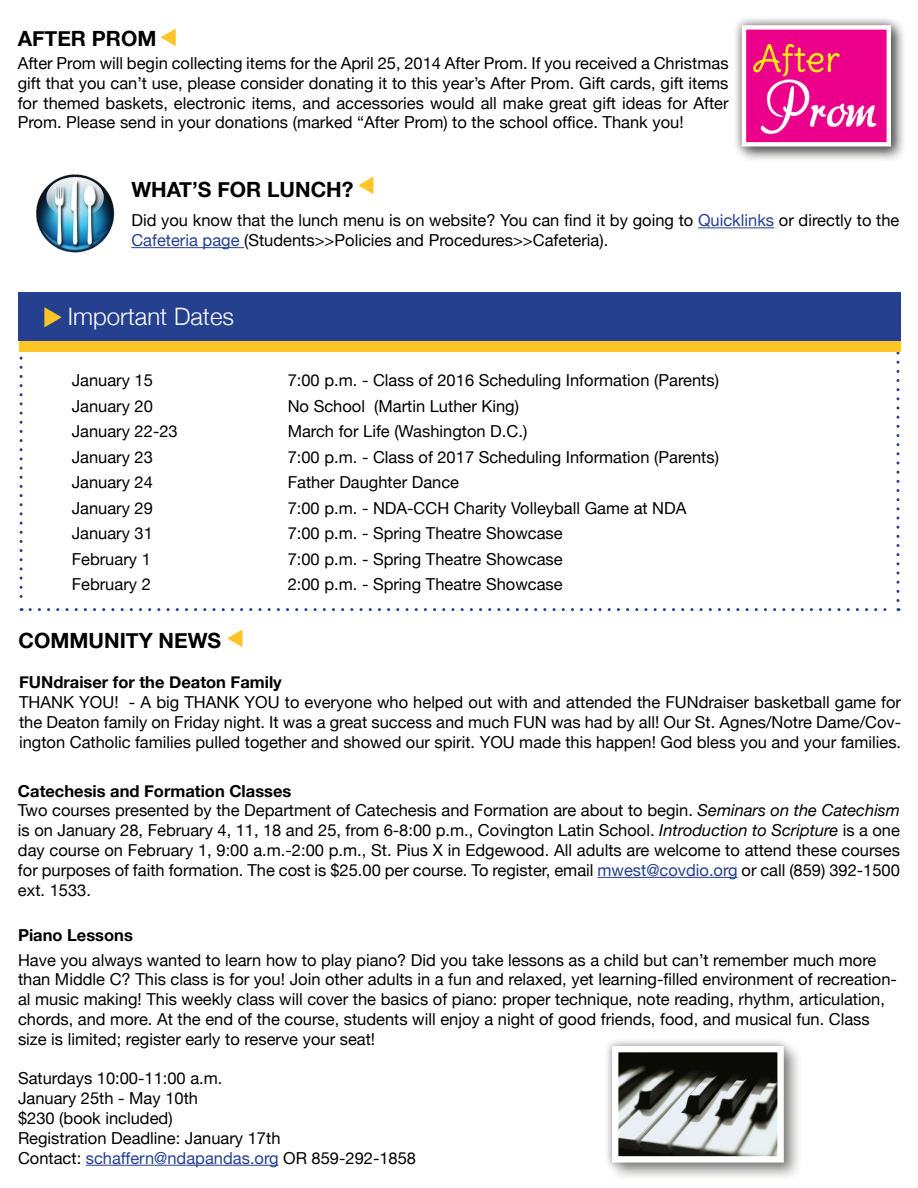
<style>
.page{position:relative;width:918px;height:1188px;background:#fff}
.page>*{position:absolute;margin:0;border:0;box-sizing:border-box;transform-origin:0 0}
.t1{font:300 24px "Helvetica Neue";color:#fff}
.t2{font:24px "Monotype Sorts";color:#ffc425}
.t3{font:700 21px "Helvetica Neue";color:#000}
.t4{font:21px "Monotype Sorts";color:#ffc425}
.t5{font:16.5px/19.8px "Helvetica Neue";color:#000;text-align:justify}
.t6{font:700 16.5px "Helvetica Neue";color:#000}
.t7{font:16.5px "Helvetica Neue";color:#25408f}
.s1{color:#25408f}
.s2{font-style:italic}
.s3{color:#000}
</style>
<div class="page">
<hr style="left:86px;top:1165px;width:193px;height:1px;background:#25408f">
<div style="left:608px;top:1042px;width:195px;height:140px;background:#6b6b69;opacity:.75"></div>
<div style="left:604px;top:1038px;width:188px;height:133px;background:#6b6b69;opacity:.75"></div>
<img style="left:619px;top:1053px;width:158px;height:103px">
<div style="left:612px;top:1046px;width:172px;height:117px;border:6px solid #fff"></div>
<hr style="left:597px;top:877px;width:141px;height:1px;background:#25408f">
<svg style="left:20px;top:356px;width:3px;height:255px"></svg>
<svg style="left:30px;top:608px;width:869px;height:3px"></svg>
<svg style="left:896px;top:352px;width:3px;height:249px"></svg>
<div style="left:18px;top:292px;width:882px;height:49px;background:#25408f"></div>
<div style="left:19px;top:341px;width:881px;height:11px;background:#ffc425"></div>
<hr style="left:698px;top:227px;width:76px;height:1px;background:#25408f">
<hr style="left:131px;top:247px;width:113px;height:1px;background:#25408f">
<img style="left:36px;top:174px;width:79px;height:79px">
<div style="left:735px;top:18px;width:172px;height:144px;background:#000;opacity:.75"></div>
<div style="left:733px;top:16px;width:167px;height:140px;background:#6b6b69;opacity:.75"></div>
<img style="left:747px;top:30px;width:139px;height:112px">
<div style="left:742px;top:25px;width:149px;height:122px;border:4px solid #fff"></div>
<p class="t4" style="left:178px;top:28px;width:20px;rotate:90deg">t</p>
<p class="t3" style="left:18px;top:22px;width:140px">AFTER PROM</p>
<p class="t5" style="left:18px;top:54px;width:712px">After Prom will begin collecting items for the April 25, 2014 After Prom. If you received a Christmas gift that you can’t use, please consider donating it to this year’s After Prom. Gift cards, gift items for themed baskets, electronic items, and accessories would all make great gift ideas for After Prom. Please send in your donations (marked “After Prom) to the school office. Thank you!</p>
<p class="t4" style="left:375px;top:176px;width:20px;rotate:90deg">t</p>
<p class="t3" style="left:131px;top:173px;width:224px">WHAT’S FOR LUNCH?</p>
<p class="t5" style="left:131px;top:211px;width:770px">Did you know that the lunch menu is on website? You can find it by going to <span class="s1">Quicklinks</span> or directly to the<br><span class="s1">Cafeteria page</span> (Students&gt;&gt;Policies and Procedures&gt;&gt;Cafeteria).</p>
<p class="t2" style="left:42px;top:328px;width:23px;rotate:-90deg">t</p>
<p class="t1" style="left:68px;top:297px;width:168px">Important Dates</p>
<p class="t5" style="left:72px;top:372px;width:83px">January 15</p>
<p class="t5" style="left:288px;top:372px;width:433px">7:00 p.m. - Class of 2016 Scheduling Information (Parents)</p>
<p class="t5" style="left:72px;top:397px;width:83px">January 20</p>
<p class="t5" style="left:288px;top:397px;width:233px">No School (Martin Luther King)</p>
<p class="t5" style="left:72px;top:423px;width:108px">January 22-23</p>
<p class="t5" style="left:288px;top:423px;width:241px">March for Life (Washington D.C.)</p>
<p class="t5" style="left:72px;top:448px;width:83px">January 23</p>
<p class="t5" style="left:288px;top:448px;width:433px">7:00 p.m. - Class of 2017 Scheduling Information (Parents)</p>
<p class="t5" style="left:72px;top:474px;width:83px">January 24</p>
<p class="t5" style="left:288px;top:474px;width:173px">Father Daughter Dance</p>
<p class="t5" style="left:72px;top:499px;width:83px">January 29</p>
<p class="t5" style="left:288px;top:499px;width:400px">7:00 p.m. - NDA-CCH Charity Volleyball Game at NDA</p>
<p class="t5" style="left:72px;top:525px;width:83px">January 31</p>
<p class="t5" style="left:288px;top:525px;width:277px">7:00 p.m. - Spring Theatre Showcase</p>
<p class="t5" style="left:72px;top:550px;width:81px">February 1</p>
<p class="t5" style="left:288px;top:550px;width:277px">7:00 p.m. - Spring Theatre Showcase</p>
<p class="t5" style="left:72px;top:576px;width:81px">February 2</p>
<p class="t5" style="left:288px;top:576px;width:277px">2:00 p.m. - Spring Theatre Showcase</p>
<p class="t3" style="left:19px;top:624px;width:204px">COMMUNITY NEWS</p>
<p class="t4" style="left:244px;top:629px;width:20px;rotate:90deg">t</p>
<p class="t6" style="left:19px;top:669px;width:264px">FUNdraiser for the Deaton Family</p>
<p class="t5" style="left:19px;top:693px;width:884px">THANK YOU! - A big THANK YOU to everyone who helped out with and attended the FUNdraiser basketball game for the Deaton family on Friday night. It was a great success and much FUN was had by all! Our St. Agnes/Notre Dame/Cov&shy;ington Catholic families pulled together and showed our spirit. YOU made this happen! God bless you and your families.</p>
<p class="t6" style="left:18px;top:778px;width:275px">Catechesis and Formation Classes</p>
<p class="t5" style="left:18px;top:802px;width:884px">Two courses presented by the Department of Catechesis and Formation are about to begin. <span class="s2">Seminars on the Catechism </span>is on January 28, February 4, 11, 18 and 25, from 6-8:00 p.m., Covington Latin School. <span class="s2">Introduction to Scripture</span> is a one day course on February 1, 9:00 a.m.-2:00 p.m., St. Pius X in Edgewood. All adults are welcome to attend these courses for purposes of faith formation. The cost is $25.00 per course. To register, email <span class="s1">mwest@covdio.org</span> or call (859) 392-1500 ext. 1533.</p>
<p class="t6" style="left:18px;top:922px;width:116px">Piano Lessons</p>
<p class="t5" style="left:18px;top:951px;width:880px;text-align:left">Have you always wanted to learn how to play piano? Did you take lessons as a child but can’t remember much more than Middle C? This class is for you! Join other adults in a fun and relaxed, yet learning-filled environment of recreation&shy;al music making! This weekly class will cover the basics of piano: proper technique, note reading, rhythm, articulation, chords, and more. At the end of the course, students will enjoy a night of good friends, food, and musical fun. Class size is limited; register early to reserve your seat!</p>
<p class="t5" style="left:18px;top:1070px;width:206px">Saturdays 10:00-11:00 a.m.</p>
<p class="t5" style="left:18px;top:1089px;width:182px">January 25th - May 10th</p>
<p class="t5" style="left:18px;top:1109px;width:156px">$230 (book included)</p>
<p class="t5" style="left:18px;top:1129px;width:264px">Registration Deadline: January 17th</p>
<p class="t7" style="left:18px;top:1146px;width:400px"><span class="s3">Contact:</span> schaffern@ndapandas.org <span class="s3">OR 859-292-1858</span></p>
</div>
